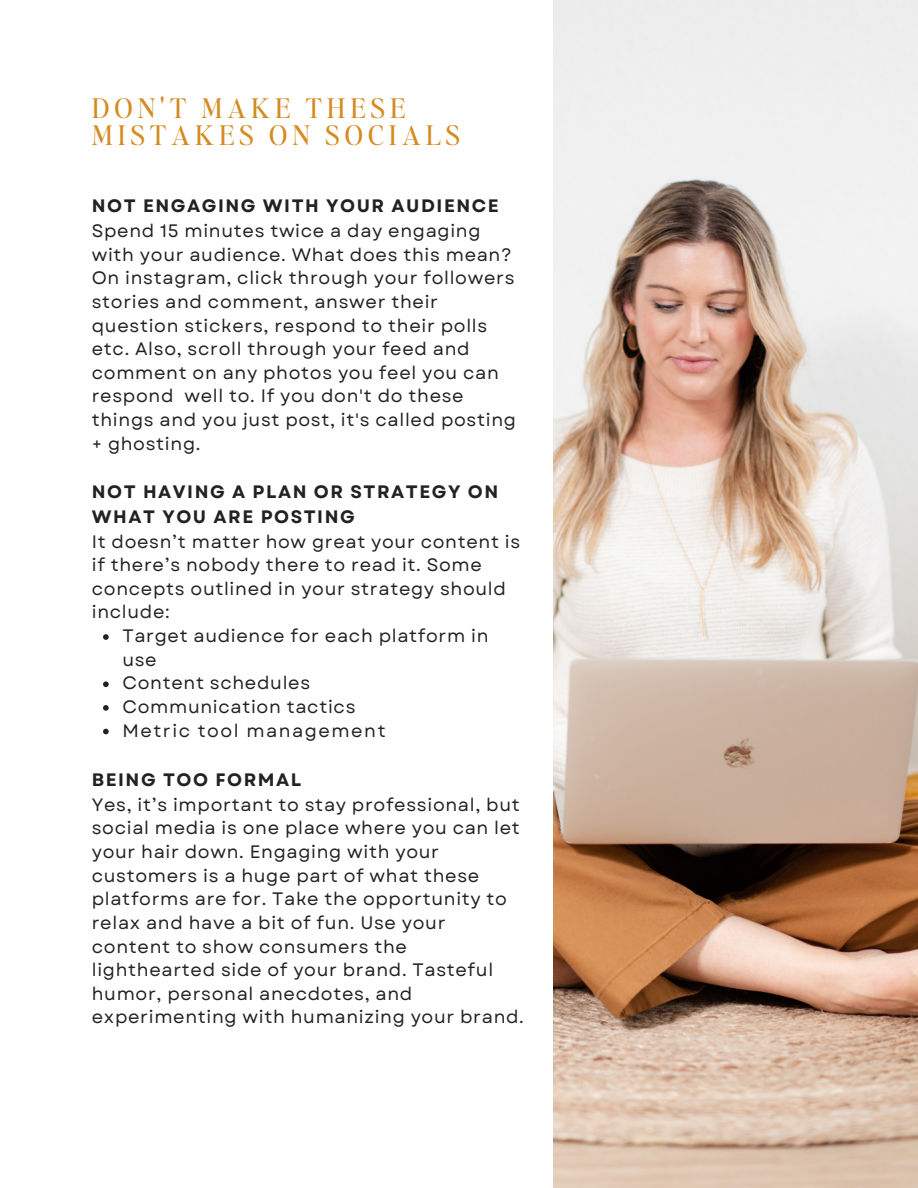
<style>
.page{position:relative;width:918px;height:1188px;background:#fff}
.page>*{position:absolute;margin:0;border:0;box-sizing:border-box;transform-origin:0 0}
.t1{font:27px/27px "Editors Note";letter-spacing:.19em;color:#d58b21}
.t2{font:18px/23.7px "Garet";letter-spacing:.04em;color:#222}
.t3{font:700 18px/24.8px "Garet";letter-spacing:.085em;color:#222}
.t4{font:18px "Garet";letter-spacing:.085em;color:#222}
</style>
<div class="page">
<img style="left:553px;top:0;width:365px;height:1188px">
<svg style="left:103px;top:634px;width:6px;height:6px"></svg>
<svg style="left:103px;top:681px;width:6px;height:6px"></svg>
<svg style="left:103px;top:705px;width:6px;height:6px"></svg>
<svg style="left:103px;top:729px;width:6px;height:5px"></svg>
<p class="t1" style="left:92px;top:93px;width:370px">DON'T MAKE THESE<br>MISTAKES ON SOCIALS</p>
<p class="t3" style="left:92px;top:194px;width:409px">NOT ENGAGING WITH YOUR AUDIENCE</p>
<p class="t2" style="left:92px;top:219px;width:426px">Spend 15 minutes twice a day engaging with your audience. What does this mean?<br>On instagram, click through your followers stories and comment, answer their question stickers, respond to their polls etc. Also, scroll through your feed and comment on any photos you feel you can respond well to. If you don't do these things and you just post, it's called posting + ghosting.</p>
<p class="t3" style="left:92px;top:480px;width:408px">NOT HAVING A PLAN OR STRATEGY ON<br>WHAT YOU ARE POSTING</p>
<p class="t2" style="left:92px;top:530px;width:430px">It doesn’t matter how great your content is if there’s nobody there to read it. Some concepts outlined in your strategy should include:</p>
<p class="t2" style="left:122px;top:624px;width:368px">Target audience for each platform in use</p>
<p class="t2" style="left:122px;top:671px;width:189px">Content schedules</p>
<p class="t2" style="left:122px;top:695px;width:235px">Communication tactics</p>
<p class="t4" style="left:122px;top:717px;width:265px">Metric tool management</p>
<p class="t3" style="left:92px;top:768px;width:211px">BEING TOO FORMAL</p>
<p class="t2" style="left:92px;top:793px;width:434px">Yes, it’s important to stay professional, but social media is one place where you can let your hair down. Engaging with your customers is a huge part of what these platforms are for. Take the opportunity to relax and have a bit of fun. Use your content to show consumers the lighthearted side of your brand. Tasteful humor, personal anecdotes, and experimenting with humanizing your brand.</p>
</div>
